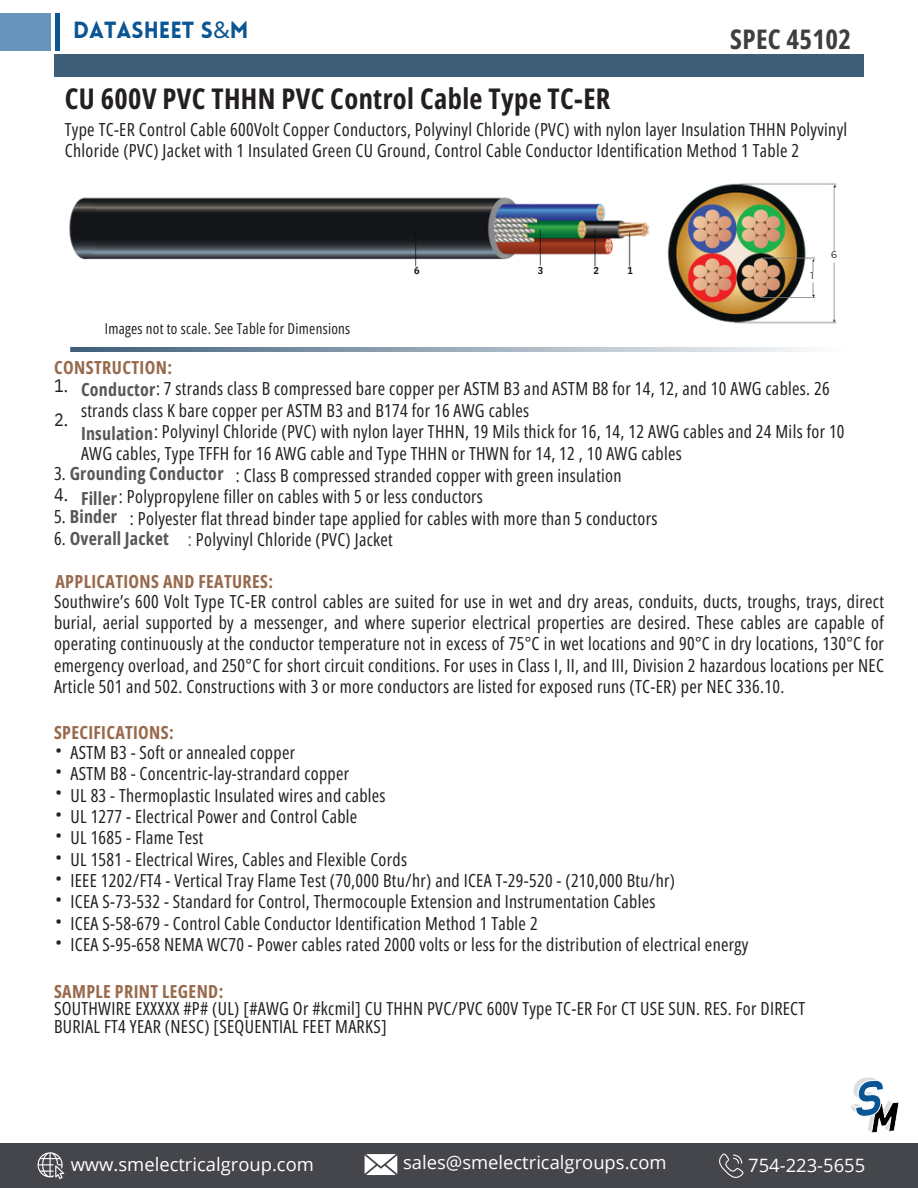
<style>
.page{position:relative;width:918px;height:1188px;background:#fff}
.page>*{position:absolute;margin:0;border:0;box-sizing:border-box;transform-origin:0 0}
.t1{font:700 28.5px "Open Sans Condensed";letter-spacing:.015em;color:#231f20}
.t2{font:700 27px "Open Sans Condensed";letter-spacing:.015em;color:#3f3e3f}
.t3{font:900 22.95px "Lovelo";color:#0a5593}
.t4{font:18.45px "Open Sans";color:#fff}
.t5{font:18px/21.3px "Open Sans Condensed";letter-spacing:.02em;color:#231f20}
.t6{font:700 18px "Open Sans Condensed";letter-spacing:.02em;color:#986a4d}
.t7{font:700 18px "Open Sans Condensed";letter-spacing:.015em;color:#58585a}
.t8{font:18px/21.3px "IBM Plex Sans Cond";color:#231f20}
.t9{font:15px "Open Sans Condensed";letter-spacing:.02em;color:#231f20}
.t10{font:700 10.2px "IBM Plex Sans Cond";color:#211f20}
.t11{font:9.6px "Montserrat";color:#090f10}
.s1{font-family:"Noto Sans";font-weight:400}
.s2{font-weight:400;color:#231f20}
.s3{font-weight:700;color:#58585a}
.s4{color:#58585a}
</style>
<div class="page">
<img style="left:69px;top:197px;width:581px;height:70px">
<div style="left:54px;top:55px;width:810px;height:22px;background:#3e5d77"></div>
<img style="left:70px;top:348px;width:736px;height:3px">
<img style="left:667px;top:183px;width:170px;height:141px">
<div style="left:0;top:14px;width:50px;height:37px;background:#6795bc"></div>
<hr style="left:56px;top:14px;width:4px;height:37px;background:#0a5593">
<div style="left:0;top:1143px;width:918px;height:45px;background:#44464b"></div>
<svg style="left:38px;top:1152px;width:26px;height:27px"></svg>
<svg style="left:365px;top:1154px;width:32px;height:21px"></svg>
<svg style="left:719px;top:1154px;width:25px;height:24px"></svg>
<svg style="left:851px;top:1077px;width:48px;height:56px"></svg>
<h5 class="t3" style="left:73px;top:21px;width:177px">DATASHEET S<span class="s1">&amp;</span>M</h5>
<h5 class="t2" style="left:730px;top:20px;width:122px">SPEC 45102</h5>
<p class="t1" style="left:65px;top:78px;width:547px">CU 600V PVC THHN PVC Control Cable Type TC-ER</p>
<p class="t5" style="left:65px;top:118px;width:784px">Type TC-ER Control Cable 600Volt Copper Conductors, Polyvinyl Chloride (PVC) with nylon layer Insulation THHN Polyvinyl<br>Chloride (PVC) Jacket with 1 Insulated Green CU Ground, Control Cable Conductor Identification Method 1 Table 2</p>
<p class="t9" style="left:105px;top:318px;width:247px">Images not to scale. See Table for Dimensions</p>
<p class="t10" style="left:414px;top:264px;width:7px">6</p>
<p class="t10" style="left:538px;top:264px;width:7px">3</p>
<p class="t10" style="left:594px;top:264px;width:7px">2</p>
<p class="t10" style="left:628px;top:264px;width:7px">1</p>
<p class="t11" style="left:810px;top:270px;width:5px">1</p>
<p class="t11" style="left:831px;top:249px;width:7px">6</p>
<h4 class="t6" style="left:54px;top:355px;width:120px">CONSTRUCTION:</h4>
<h5 class="t8" style="left:54px;top:368px;width:16px;line-height:33.8px">1.<br>2.</h5>
<h5 class="t7" style="left:54px;top:461px;width:171px"><span class="s2">3.</span> Grounding Conductor</h5>
<h3 class="t8" style="left:54px;top:483px;width:16px">4.</h3>
<h3 class="t7" style="left:54px;top:504px;width:65px"><span class="s2">5.</span> Binder</h3>
<p class="t7" style="left:54px;top:526px;width:116px"><span class="s2">6.</span> Overall Jacket</p>
<h5 class="t6" style="left:55px;top:568px;width:219px">APPLICATIONS AND FEATURES:</h5>
<h3 class="t5" style="left:81px;top:378px;width:750px"><span class="s3">Conductor</span>: 7 strands class B compressed bare copper per ASTM B3 and ASTM B8 for 14, 12, and 10 AWG cables. 26</h3>
<h5 class="t5" style="left:81px;top:399px;width:450px">strands class K bare copper per ASTM B3 and B174 for 16 AWG cables</h5>
<h5 class="t5" style="left:81px;top:421px;width:765px"><span class="s3">Insulation</span>: Polyvinyl Chloride (PVC) with nylon layer THHN, 19 Mils thick for 16, 14, 12 AWG cables and 24 Mils for 10</h5>
<h4 class="t5" style="left:81px;top:442px;width:602px">AWG cables, Type TFFH for 16 AWG cable and Type THHN or THWN for 14, 12 , 10 AWG cables</h4>
<h5 class="t5" style="left:236px;top:464px;width:387px">: Class B compressed stranded copper with green insulation</h5>
<h5 class="t5" style="left:81px;top:486px;width:404px"><span class="s3">Filler</span>: Polypropylene filler on cables with 5 or less conductors</h5>
<h4 class="t5" style="left:130px;top:507px;width:529px">: Polyester flat thread binder tape applied for cables with more than 5 conductors</h4>
<h5 class="t5" style="left:188px;top:529px;width:206px"><span class="s4">:</span> Polyvinyl Chloride (PVC) Jacket</h5>
<h5 class="t5" style="left:54px;top:590px;width:831px;text-align:justify">Southwire’s 600 Volt Type TC-ER control cables are suited for use in wet and dry areas, conduits, ducts, troughs, trays, direct burial, aerial supported by a messenger, and where superior electrical properties are desired. These cables are capable of operating continuously at the conductor temperature not in excess of 75°C in wet locations and 90°C in dry locations, 130°C for emergency overload, and 250°C for short circuit conditions. For uses in Class I, II, and III, Division 2 hazardous locations per NEC Article 501 and 502. Constructions with 3 or more conductors are listed for exposed runs (TC-ER) per NEC 336.10.</h5>
<h5 class="t6" style="left:54px;top:719px;width:121px">SPECIFICATIONS:</h5>
<h3 class="t8" style="left:55px;top:738px;width:8px;text-align:justify">• • • • • • • • • •</h3>
<p class="t5" style="left:71px;top:741px;width:679px">ASTM B3 - Soft or annealed copper<br>ASTM B8 - Concentric-lay-strandard copper<br>UL 83 - Thermoplastic Insulated wires and cables<br>UL 1277 - Electrical Power and Control Cable<br>UL 1685 - Flame Test<br>UL 1581 - Electrical Wires, Cables and Flexible Cords<br>IEEE 1202/FT4 - Vertical Tray Flame Test (70,000 Btu/hr) and ICEA T-29-520 - (210,000 Btu/hr)<br>ICEA S-73-532 - Standard for Control, Thermocouple Extension and Instrumentation Cables<br>ICEA S-58-679 - Control Cable Conductor Identification Method 1 Table 2<br>ICEA S-95-658 NEMA WC70 - Power cables rated 2000 volts or less for the distribution of electrical energy</p>
<h5 class="t6" style="left:54px;top:979px;width:171px">SAMPLE PRINT LEGEND:</h5>
<p class="t5" style="left:54px;top:999px;width:753px;line-height:18px">SOUTHWIRE EXXXXX #P# (UL) [#AWG Or #kcmil] CU THHN PVC/PVC 600V Type TC-ER For CT USE SUN. RES. For DIRECT<br>BURIAL FT4 YEAR (NESC) [SEQUENTIAL FEET MARKS]</p>
<p class="t4" style="left:71px;top:1151px;width:245px">www.smelectricalgroup.com</p>
<p class="t4" style="left:403px;top:1150px;width:265px">sales@smelectricalgroups.com</p>
<p class="t4" style="left:748px;top:1153px;width:119px">754-223-5655</p>
</div>
